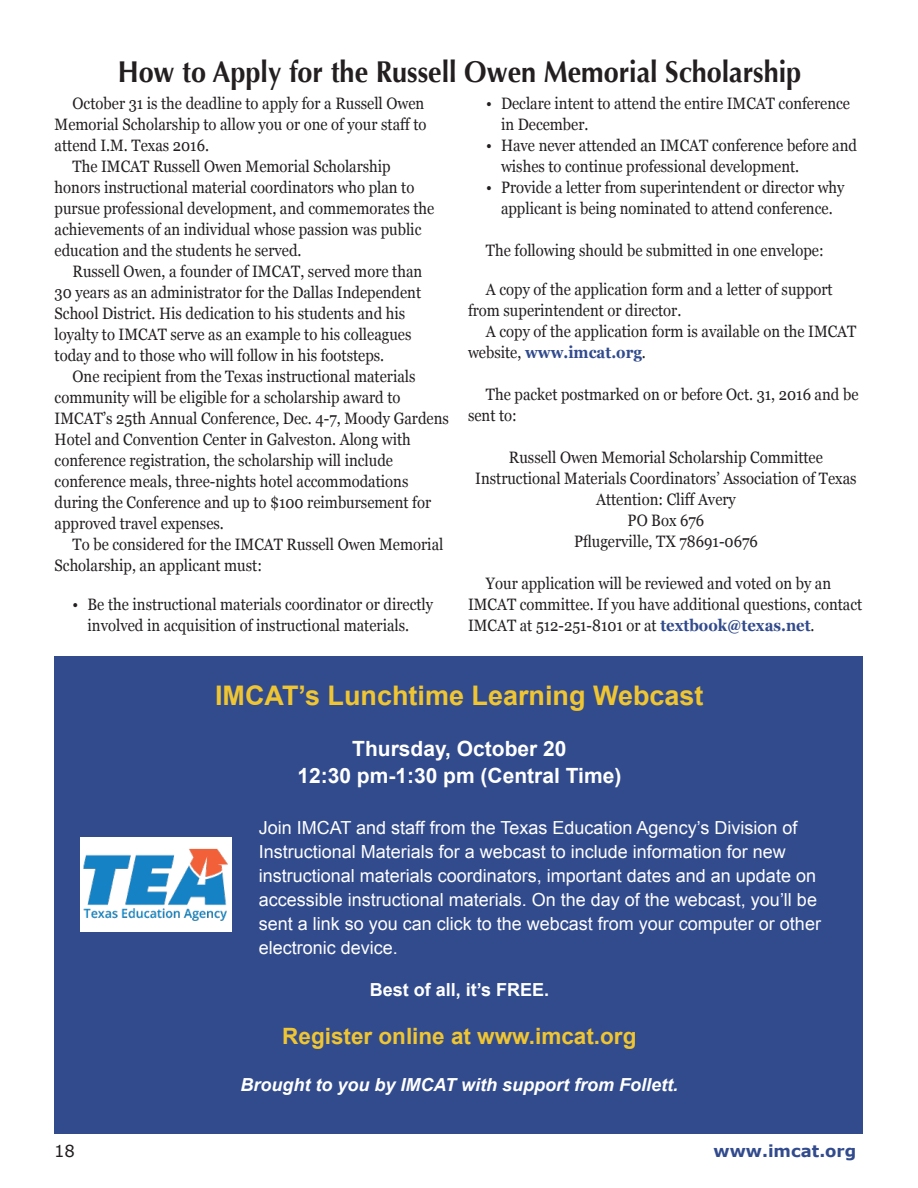
<style>
.page{position:relative;width:918px;height:1188px;background:#fff}
.page>*{position:absolute;margin:0;border:0;box-sizing:border-box;transform-origin:0 0}
.IMCAT_copy{font:700 30px "Optima";color:#231f20;scale:.9 1}
.IMCAT_copy-2{font:700 27px "Arial";color:#efc532}
.IMCAT_copy-3{font:700 22.5px "Arial";color:#efc532}
.IMCAT_copy-4{font:700 21px "Arial";color:#fff}
.IMCAT_copy-5{font:18px "Arial";color:#fff}
.IMCAT_copy-6{font:italic 700 18px "Arial";color:#fff}
.IMCAT_copy-7{font:700 18px "Arial";color:#fff}
.IMCAT_copy-8{font:16.5px/21px "Georgia";color:#231f20;scale:.9 1}
.t1{font:700 16.5px "Verdana";color:#324b8d}
.t2{font:16.5px "Verdana";color:#231f20}
.s1{font-weight:700;color:#324b8d}
</style>
<div class="page">
<div style="left:55px;top:656px;width:808px;height:477px;background:#324b8d"></div>
<img style="left:81px;top:837px;width:151px;height:95px">
<p class="IMCAT_copy" style="left:118px;top:54px;width:761px">How to Apply for the Russell Owen Memorial Scholarship</p>
<p class="IMCAT_copy-8" style="left:55px;top:93px;width:415px;text-indent:18px">October 31 is the deadline to apply for a Russell Owen<br>Memorial Scholarship to allow you or one of your staff to attend I.M. Texas 2016.</p>
<p class="IMCAT_copy-8" style="left:73px;top:156px;width:355px">The IMCAT Russell Owen Memorial Scholarship</p>
<p class="IMCAT_copy-8" style="left:55px;top:177px;width:423px">honors instructional material coordinators who plan to pursue professional development, and commemorates the achievements of an individual whose passion was public education and the students he served.</p>
<p class="IMCAT_copy-8" style="left:73px;top:261px;width:390px">Russell Owen, a founder of IMCAT, served more than</p>
<p class="IMCAT_copy-8" style="left:55px;top:282px;width:409px">30 years as an administrator for the Dallas Independent<br>School District. His dedication to his students and his</p>
<p class="IMCAT_copy-8" style="left:55px;top:324px;width:398px">loyalty to IMCAT serve as an example to his colleagues</p>
<p class="IMCAT_copy-8" style="left:55px;top:345px;width:368px">today and to those who will follow in his footsteps.</p>
<p class="IMCAT_copy-8" style="left:55px;top:366px;width:402px;text-indent:18px">One recipient from the Texas instructional materials community will be eligible for a scholarship award to</p>
<p class="IMCAT_copy-8" style="left:55px;top:408px;width:440px">IMCAT’s 25th Annual Conference, Dec. 4-7, Moody Gardens</p>
<p class="IMCAT_copy-8" style="left:55px;top:429px;width:397px">Hotel and Convention Center in Galveston. Along with</p>
<p class="IMCAT_copy-8" style="left:55px;top:450px;width:378px">conference registration, the scholarship will include</p>
<p class="IMCAT_copy-8" style="left:55px;top:471px;width:420px">conference meals, three-nights hotel accommodations during the Conference and up to $100 reimbursement for approved travel expenses.</p>
<p class="IMCAT_copy-8" style="left:55px;top:534px;width:433px;text-indent:18px">To be considered for the IMCAT Russell Owen Memorial<br>Scholarship, an applicant must:</p>
<p class="IMCAT_copy-8" style="left:73px;top:594px;width:402px;text-align:center">• Be the instructional materials coordinator or directly involved in acquisition of instructional materials.</p>
<p class="IMCAT_copy-8" style="left:501px;top:93px;width:389px;text-indent:-15px">• Declare intent to attend the entire IMCAT conference in December.</p>
<p class="IMCAT_copy-8" style="left:501px;top:135px;width:397px;text-indent:-15px">• Have never attended an IMCAT conference before and wishes to continue professional development.</p>
<p class="IMCAT_copy-8" style="left:486px;top:177px;width:400px;text-align:center">• Provide a letter from superintendent or director why applicant is being nominated to attend conference.</p>
<p class="IMCAT_copy-8" style="left:486px;top:240px;width:377px">The following should be submitted in one envelope:</p>
<p class="IMCAT_copy-8" style="left:468px;top:279px;width:407px;text-indent:18px">A copy of the application form and a letter of support from superintendent or director.</p>
<p class="IMCAT_copy-8" style="left:468px;top:321px;width:433px;text-indent:18px">A copy of the application form is available on the IMCAT website, <span class="s1">www.imcat.org</span>.</p>
<p class="IMCAT_copy-8" style="left:468px;top:384px;width:435px;text-indent:18px">The packet postmarked on or before Oct. 31, 2016 and be sent to:</p>
<p class="IMCAT_copy-8" style="left:509px;top:447px;width:350px">Russell Owen Memorial Scholarship Committee</p>
<p class="IMCAT_copy-8" style="left:475px;top:468px;width:425px">Instructional Materials Coordinators’ Association of Texas</p>
<p class="IMCAT_copy-8" style="left:596px;top:489px;width:157px">Attention: Cliff Avery</p>
<p class="IMCAT_copy-8" style="left:628px;top:510px;width:87px">PO Box 676</p>
<p class="IMCAT_copy-8" style="left:574px;top:531px;width:206px">Pflugerville, TX 78691-0676</p>
<p class="IMCAT_copy-8" style="left:468px;top:573px;width:440px;text-indent:18px">Your application will be reviewed and voted on by an<br>IMCAT committee. If you have additional questions, contact<br>IMCAT at 512-251-8101 or at <span class="s1">textbook@texas.net</span>.</p>
<p class="IMCAT_copy-2" style="left:215px;top:678px;width:490px">IMCAT’s Lunchtime Learning Webcast</p>
<p class="IMCAT_copy-4" style="left:352px;top:735px;width:216px">Thursday, October 20</p>
<p class="IMCAT_copy-4" style="left:297px;top:762px;width:326px">12:30 pm-1:30 pm (Central Time)</p>
<p class="IMCAT_copy-5" style="left:259px;top:816px;width:540px">Join IMCAT and staff from the Texas Education Agency’s Division of</p>
<p class="IMCAT_copy-5" style="left:259px;top:840px;width:529px">Instructional Materials for a webcast to include information for new</p>
<p class="IMCAT_copy-5" style="left:259px;top:864px;width:559px">instructional materials coordinators, important dates and an update on</p>
<p class="IMCAT_copy-5" style="left:259px;top:888px;width:560px">accessible instructional materials. On the day of the webcast, you’ll be</p>
<p class="IMCAT_copy-5" style="left:259px;top:912px;width:564px">sent a link so you can click to the webcast from your computer or other</p>
<p class="IMCAT_copy-5" style="left:259px;top:936px;width:141px">electronic device.</p>
<p class="IMCAT_copy-7" style="left:370px;top:977px;width:181px">Best of all, it’s FREE.</p>
<p class="IMCAT_copy-3" style="left:282px;top:1021px;width:356px">Register online at www.imcat.org</p>
<p class="IMCAT_copy-6" style="left:241px;top:1073px;width:439px">Brought to you by IMCAT with support from Follett.</p>
<p class="t2" style="left:54px;top:1141px;width:22px">18</p>
<p class="t1" style="left:714px;top:1140px;width:144px">www.imcat.org</p>
</div>
